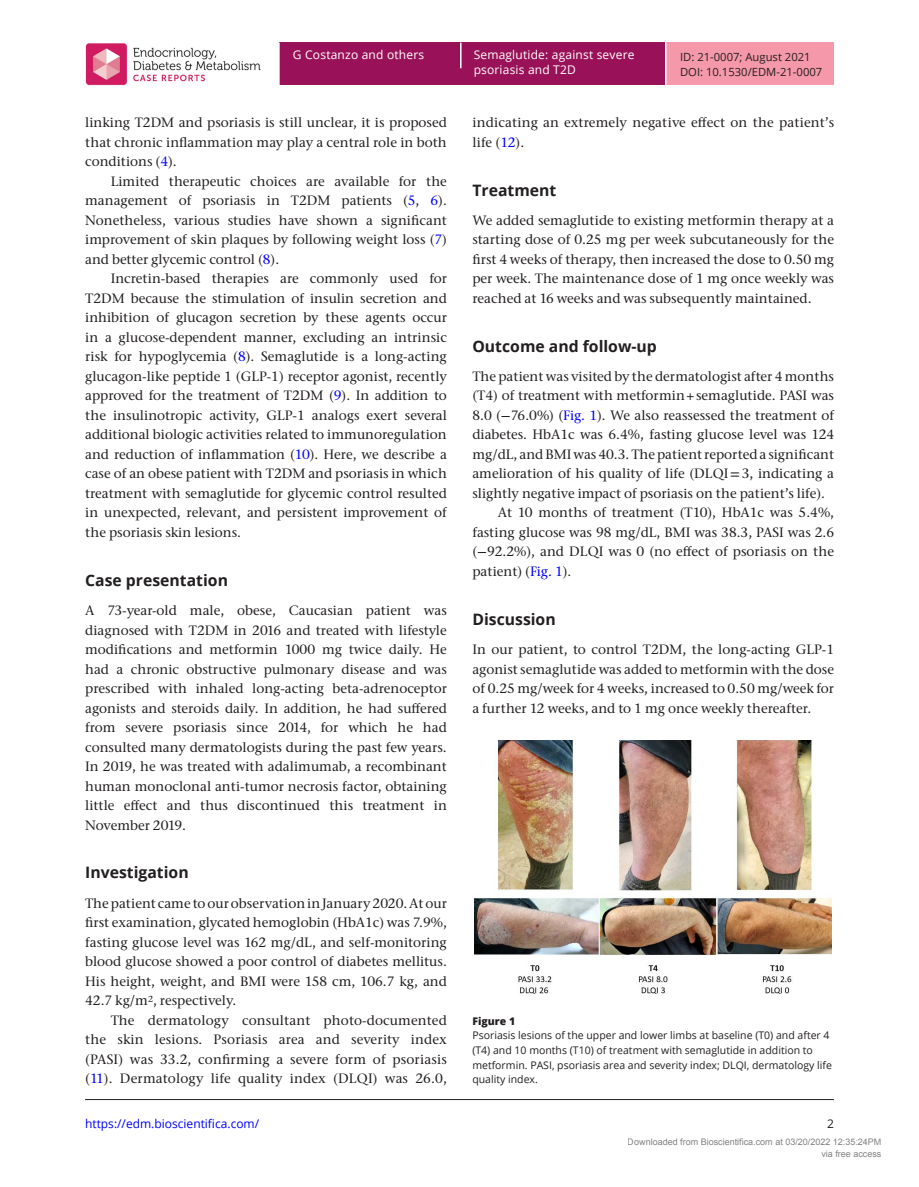
<style>
.page{position:relative;width:919px;height:1187px;background:#fff}
.page>*{position:absolute;margin:0;border:0;box-sizing:border-box;transform-origin:0 0}
.t1{font:700 15.75px "Open Sans";color:#231f20}
.TXT{font:500 13.5px/19.5px "Stone Serif ITC Pro";color:#231f20;text-align:justify}
.TXI{font:500 13.5px/19.5px "Stone Serif ITC Pro";color:#231f20;text-align:justify}
.t2{font:12px/14.7px "Open Sans";letter-spacing:.015em;color:#fff}
.t3{font:12px "Open Sans";color:#00f}
.t4{font:12px "Open Sans";color:#231f20}
.t5{font:11.25px "Open Sans";color:#231f20}
.FC{font:10.5px/14.7px "Open Sans";color:#231f20}
.FC-2{font:800 10.5px "Open Sans";color:#231f20}
.t6{font:9px/12px "Arial";color:rgb(0 0 0/.5);text-align:right}
.s1{color:#00f}
.s2{font-family:"STIX Two Text"}
</style>
<div class="page">
<div style="left:280px;top:43px;width:385px;height:42px;background:#991259"></div>
<div style="left:666px;top:43px;width:167px;height:42px;background:#f598a9"></div>
<svg style="left:460px;top:43px;width:1px;height:25px"></svg>
<img style="left:85px;top:43px;width:176px;height:42px">
<hr style="left:85px;top:1099px;width:749px;height:1px;background:#231f20">
<img style="left:474px;top:740px;width:357px;height:254px">
<p class="t2" style="left:293px;top:47px;width:133px">G Costanzo and others</p>
<p class="t2" style="left:473px;top:47px;width:162px">Semaglutide: against severe psoriasis and T2D</p>
<p class="t5" style="left:680px;top:50px;width:132px">ID: 21-0007; August 2021</p>
<p class="t5" style="left:680px;top:64px;width:144px">DOI: 10.1530/EDM-21-0007</p>
<p class="TXT" style="left:85px;top:113px;width:363px">linking T2DM and psoriasis is still unclear, it is proposed that chronic inflammation may play a central role in both conditions (<span class="s1">4</span>).</p>
<p class="TXI" style="left:85px;top:171px;width:363px;text-indent:26px">Limited therapeutic choices are available for the management of psoriasis in T2DM patients (<span class="s1">5</span>, <span class="s1">6</span>).<br>Nonetheless, various studies have shown a significant improvement of skin plaques by following weight loss (<span class="s1">7</span>) and better glycemic control (<span class="s1">8</span>).</p>
<p class="TXI" style="left:85px;top:269px;width:363px;text-indent:26px">Incretin-based therapies are commonly used for T2DM because the stimulation of insulin secretion and inhibition of glucagon secretion by these agents occur in a glucose-dependent manner, excluding an intrinsic risk for hypoglycemia (<span class="s1">8</span>). Semaglutide is a long-acting glucagon-like peptide 1 (GLP-1) receptor agonist, recently approved for the treatment of T2DM (<span class="s1">9</span>). In addition to the insulinotropic activity, GLP-1 analogs exert several additional biologic activities related to immunoregulation and reduction of inflammation (<span class="s1">10</span>). Here, we describe a case of an obese patient with T2DM and psoriasis in which treatment with semaglutide for glycemic control resulted in unexpected, relevant, and persistent improvement of the psoriasis skin lesions.</p>
<h1 class="t1" style="left:85px;top:569px;width:144px">Case presentation</h1>
<p class="TXT" style="left:85px;top:600px;width:363px">A 73-year-old male, obese, Caucasian patient was diagnosed with T2DM in 2016 and treated with lifestyle modifications and metformin 1000 mg twice daily. He had a chronic obstructive pulmonary disease and was prescribed with inhaled long-acting beta-adrenoceptor agonists and steroids daily. In addition, he had suffered from severe psoriasis since 2014, for which he had consulted many dermatologists during the past few years.<br>In 2019, he was treated with adalimumab, a recombinant human monoclonal anti-tumor necrosis factor, obtaining little effect and thus discontinued this treatment in November 2019.</p>
<h1 class="t1" style="left:85px;top:861px;width:105px">Investigation</h1>
<p class="TXT" style="left:85px;top:893px;width:363px">The patient came to our observation in January 2020. At our first examination, glycated hemoglobin (HbA1c) was 7.9%, fasting glucose level was 162 mg/dL, and self-monitoring blood glucose showed a poor control of diabetes mellitus.<br>His height, weight, and BMI were 158 cm, 106.7 kg, and 42.7 kg/m<sup>2</sup>, respectively.</p>
<p class="TXI" style="left:85px;top:1010px;width:363px;text-indent:26px">The dermatology consultant photo-documented the skin lesions. Psoriasis area and severity index (PASI) was 33.2, confirming a severe form of psoriasis (<span class="s1">11</span>). Dermatology life quality index (DLQI) was 26.0,</p>
<p class="TXI" style="left:472px;top:113px;width:363px">indicating an extremely negative effect on the patient’s life (<span class="s1">12</span>).</p>
<h1 class="t1" style="left:472px;top:179px;width:85px">Treatment</h1>
<p class="TXT" style="left:472px;top:210px;width:363px">We added semaglutide to existing metformin therapy at a starting dose of 0.25 mg per week subcutaneously for the first 4 weeks of therapy, then increased the dose to 0.50 mg per week. The maintenance dose of 1 mg once weekly was reached at 16 weeks and was subsequently maintained.</p>
<h1 class="t1" style="left:472px;top:335px;width:186px">Outcome and follow-up</h1>
<p class="TXT" style="left:472px;top:366px;width:363px">The patient was visited by the dermatologist after 4 months (T4) of treatment with metformin+semaglutide. PASI was 8.0 (<span class="s2">−</span>76.0%) (<span class="s1">Fig. 1</span>). We also reassessed the treatment of diabetes. HbA1c was 6.4%, fasting glucose level was 124 mg/dL, and BMI was 40.3. The patient reported a significant amelioration of his quality of life (DLQI<span class="s2">=</span>3, indicating a slightly negative impact of psoriasis on the patient’s life).</p>
<p class="TXI" style="left:472px;top:503px;width:363px;text-indent:26px">At 10 months of treatment (T10), HbA1c was 5.4%, fasting glucose was 98 mg/dL, BMI was 38.3, PASI was 2.6 (<span class="s2">−</span>92.2%), and DLQI was 0 (no effect of psoriasis on the patient) (<span class="s1">Fig. 1</span>).</p>
<h1 class="t1" style="left:472px;top:608px;width:85px">Discussion</h1>
<p class="TXT" style="left:472px;top:639px;width:363px">In our patient, to control T2DM, the long-acting GLP-1 agonist semaglutide was added to metformin with the dose of 0.25 mg/week for 4 weeks, increased to 0.50 mg/week for a further 12 weeks, and to 1 mg once weekly thereafter.</p>
<p class="FC-2" style="left:472px;top:1012px;width:44px">Figure 1</p>
<p class="FC" style="left:472px;top:1027px;width:361px">Psoriasis lesions of the upper and lower limbs at baseline (T0) and after 4 (T4) and 10 months (T10) of treatment with semaglutide in addition to metformin. PASI, psoriasis area and severity index; DLQI, dermatology life quality index.</p>
<p class="t3" style="left:85px;top:1115px;width:176px">https://edm.bioscientifica.com/</p>
<p class="t4" style="left:827px;top:1115px;width:8px">2</p>
<p class="t6" style="left:627px;top:1135px;width:255px">Downloaded from Bioscientifica.com at 03/20/2022 12:35:24PM via free access</p>
</div>
